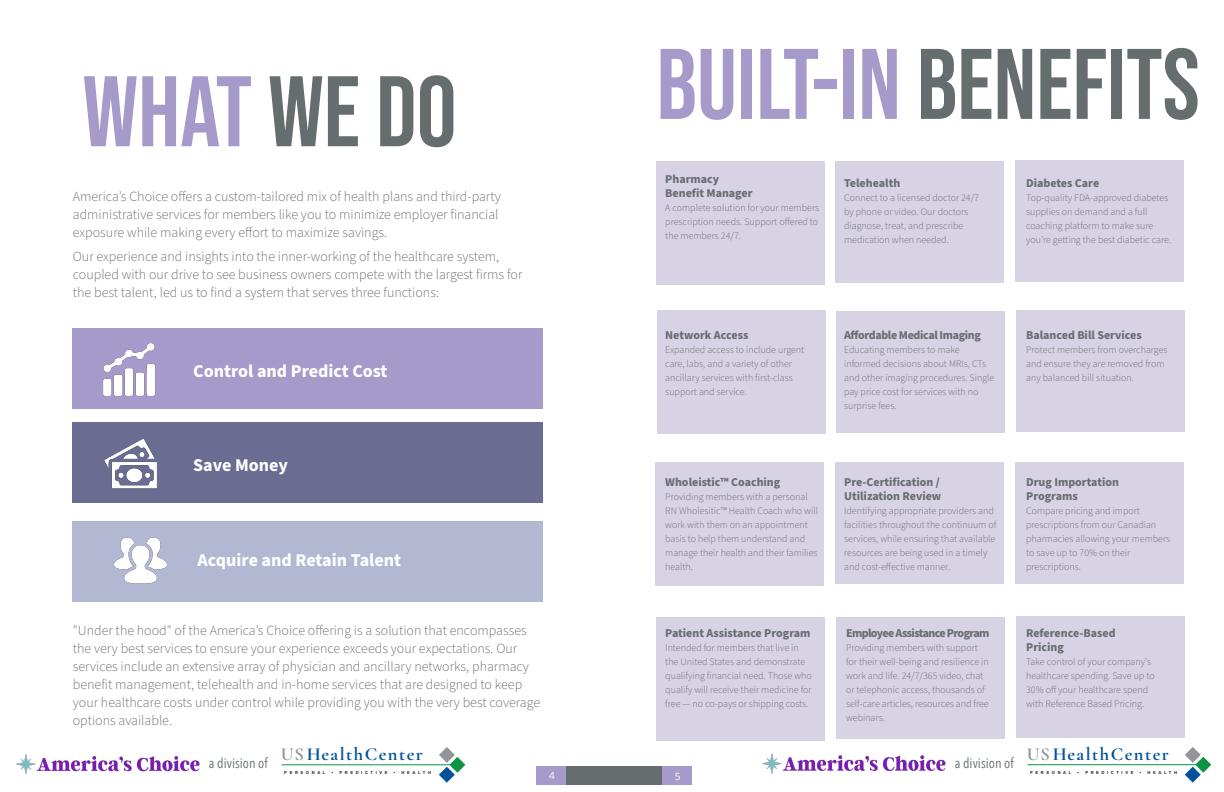
<style>
.page{position:relative;width:1224px;height:792px;background:#fff}
.page>*{position:absolute;margin:0;border:0;box-sizing:border-box;transform-origin:0 0}
._100_Header_gray_Beb{font:100px "Bebas Neue";color:#a69aca}
.t1{font:700 18.4px "Cormorant Garamond";letter-spacing:.08em;color:#01529a}
._12_Content_gray_Sou{font:700 18px "Source Sans Pro";color:#fff}
._14_Content_gray_Sou{font:300 14px/18px "Source Sans Pro";color:#666d6f}
.t2{font:14px "Avenir Next Condensed";color:#666d6f}
._12_Content_gray_Sou-2{font:700 12px/14px "Source Sans Pro";color:#666d6f}
._12_Content_gray_Sou-3{font:700 12px "Source Sans Pro";letter-spacing:-.05em;color:#666d6f}
._12_Content_gray_Sou-4{font:700 12px "Source Sans Pro";letter-spacing:-.03em;color:#666d6f}
._12_Content_gray_Sou-5{font:300 10px/14px "Source Sans Pro";color:#666d6f}
.t3{font:10px "Open Sans";color:#fff}
.t4{font:700 4.2px "Arial";letter-spacing:.62em;color:#231f20}
.s1{color:#666d6f}
.s2{color:#939598}
</style>
<div class="page">
<div style="left:73px;top:422px;width:470px;height:81px;background:#6a6c91"></div>
<div style="left:73px;top:328px;width:470px;height:81px;background:#a69aca"></div>
<div style="left:73px;top:521px;width:470px;height:81px;background:#b2b8d2"></div>
<img style="left:103px;top:343px;width:52px;height:53px">
<img style="left:104px;top:439px;width:53px;height:50px">
<img style="left:114px;top:537px;width:53px;height:47px">
<div style="left:656px;top:161px;width:169px;height:123px;background:#d8d2e5"></div>
<div style="left:835px;top:161px;width:169px;height:122px;background:#d8d2e5"></div>
<div style="left:1015px;top:160px;width:169px;height:122px;background:#d8d2e5"></div>
<div style="left:657px;top:311px;width:169px;height:123px;background:#d8d2e5"></div>
<div style="left:837px;top:311px;width:168px;height:121px;background:#d8d2e5"></div>
<div style="left:1016px;top:310px;width:169px;height:122px;background:#d8d2e5"></div>
<div style="left:656px;top:462px;width:168px;height:124px;background:#d8d2e5"></div>
<div style="left:835px;top:462px;width:169px;height:122px;background:#d8d2e5"></div>
<div style="left:1015px;top:462px;width:168px;height:122px;background:#d8d2e5"></div>
<div style="left:657px;top:617px;width:168px;height:123px;background:#d8d2e5"></div>
<div style="left:836px;top:617px;width:169px;height:122px;background:#d8d2e5"></div>
<div style="left:1016px;top:617px;width:168px;height:121px;background:#d8d2e5"></div>
<div style="left:565px;top:766px;width:98px;height:19px;background:#666d6f"></div>
<div style="left:662px;top:766px;width:30px;height:19px;background:#a69aca"></div>
<div style="left:536px;top:766px;width:30px;height:19px;background:#a69aca"></div>
<img style="left:16px;top:754px;width:184px;height:20px">
<hr style="left:282px;top:764px;width:172px;height:1px;background:#0d9344">
<svg style="left:439px;top:747px;width:26px;height:36px"></svg>
<img style="left:762px;top:753px;width:184px;height:21px">
<hr style="left:1028px;top:764px;width:172px;height:1px;background:#0d9344">
<svg style="left:1185px;top:747px;width:26px;height:36px"></svg>
<p class="_100_Header_gray_Beb" style="left:82px;top:55px;width:376px">WHAT <span class="s1">WE DO</span></p>
<p class="_14_Content_gray_Sou" style="left:73px;top:188px;width:429px">America’s Choice offers a custom-tailored mix of health plans and third-party administrative services for members like you to minimize employer financial exposure while making every effort to maximize savings.</p>
<p class="_14_Content_gray_Sou" style="left:73px;top:248px;width:451px">Our experience and insights into the inner-working of the healthcare system, coupled with our drive to see business owners compete with the largest firms for the best talent, led us to find a system that serves three functions:</p>
<p class="_12_Content_gray_Sou" style="left:193px;top:358px;width:196px">Control and Predict Cost</p>
<p class="_12_Content_gray_Sou" style="left:193px;top:453px;width:96px">Save Money</p>
<p class="_12_Content_gray_Sou" style="left:198px;top:548px;width:205px">Acquire and Retain Talent</p>
<p class="_100_Header_gray_Beb" style="left:657px;top:28px;width:545px">BUILT-IN <span class="s1">BENEFITS</span></p>
<p class="_12_Content_gray_Sou-2" style="left:665px;top:172px;width:89px">Pharmacy<br>Benefit Manager</p>
<p class="_12_Content_gray_Sou-5" style="left:665px;top:201px;width:155px;text-align:justify">A complete solution for your members prescription needs. Support offered to the members 24/7.</p>
<p class="_12_Content_gray_Sou-2" style="left:844px;top:177px;width:58px">Telehealth</p>
<p class="_12_Content_gray_Sou-5" style="left:844px;top:191px;width:136px">Connect to a licensed doctor 24/7 by phone or video. Our doctors diagnose, treat, and prescribe medication when needed.</p>
<p class="_12_Content_gray_Sou-2" style="left:1026px;top:176px;width:75px">Diabetes Care</p>
<p class="_12_Content_gray_Sou-5" style="left:1026px;top:191px;width:146px">Top-quality FDA-approved diabetes supplies on demand and a full coaching platform to make sure you’re getting the best diabetic care.</p>
<p class="_12_Content_gray_Sou-2" style="left:665px;top:328px;width:85px">Network Access</p>
<p class="_12_Content_gray_Sou-5" style="left:665px;top:343px;width:141px">Expanded access to include urgent care, labs, and a variety of other ancillary services with first-class support and service.</p>
<p class="_12_Content_gray_Sou-4" style="left:844px;top:326px;width:138px">Affordable Medical Imaging</p>
<p class="_12_Content_gray_Sou-5" style="left:844px;top:343px;width:152px">Educating members to make informed decisions about MRIs, CTs and other imaging procedures. Single pay price cost for services with no surprise fees.</p>
<p class="_12_Content_gray_Sou-2" style="left:665px;top:475px;width:117px">Wholeistic™ Coaching</p>
<p class="_12_Content_gray_Sou-5" style="left:665px;top:490px;width:154px">Providing members with a personal<br>RN Wholesitic™ Health Coach who will work with them on an appointment basis to help them understand and manage their health and their families health.</p>
<p class="_12_Content_gray_Sou-2" style="left:844px;top:475px;width:99px">Pre-Certification /<br>Utilization Review</p>
<p class="_12_Content_gray_Sou-5" style="left:844px;top:504px;width:154px">Identifying appropriate providers and facilities throughout the continuum of services, while ensuring that available resources are being used in a timely and cost-effective manner.</p>
<p class="_12_Content_gray_Sou-2" style="left:1026px;top:328px;width:117px">Balanced Bill Services</p>
<p class="_12_Content_gray_Sou-5" style="left:1026px;top:343px;width:143px">Protect members from overcharges and ensure they are removed from any balanced bill situation.</p>
<p class="_12_Content_gray_Sou-2" style="left:1026px;top:475px;width:94px">Drug Importation<br>Programs</p>
<p class="_12_Content_gray_Sou-5" style="left:1026px;top:504px;width:146px">Compare pricing and import prescriptions from our Canadian pharmacies allowing your members to save up to 70% on their prescriptions.</p>
<p class="_14_Content_gray_Sou" style="left:73px;top:622px;width:469px">"Under the hood" of the America’s Choice offering is a solution that encompasses the very best services to ensure your experience exceeds your expectations. Our services include an extensive array of physician and ancillary networks, pharmacy benefit management, telehealth and in-home services that are designed to keep your healthcare costs under control while providing you with the very best coverage options available.</p>
<p class="_12_Content_gray_Sou-2" style="left:665px;top:626px;width:147px">Patient Assistance Program</p>
<p class="_12_Content_gray_Sou-5" style="left:665px;top:641px;width:148px">Intended for members that live in the United States and demonstrate qualifying financial need. Those who qualify will receive their medicine for free — no co-pays or shipping costs.</p>
<p class="_12_Content_gray_Sou-3" style="left:846px;top:624px;width:145px">Employee Assistance Program</p>
<p class="_12_Content_gray_Sou-5" style="left:846px;top:641px;width:144px">Providing members with support for their well-being and resilience in work and life. 24/7/365 video, chat or telephonic access, thousands of self-care articles, resources and free webinars.</p>
<p class="_12_Content_gray_Sou-2" style="left:1026px;top:626px;width:91px">Reference-Based<br>Pricing</p>
<p class="_12_Content_gray_Sou-5" style="left:1026px;top:655px;width:130px">Take control of your company's healthcare spending. Save up to<br>30% off your healthcare spend with Reference Based Pricing.</p>
<p class="t2" style="left:209px;top:751px;width:60px">a division of</p>
<p class="t1" style="left:281px;top:742px;width:143px"><span class="s2">US</span>HealthCenter</p>
<p class="t4" style="left:284px;top:769px;width:43px">PERSONAL</p>
<p class="t4" style="left:332px;top:769px;width:57px">• PREDICTIVE</p>
<p class="t4" style="left:394px;top:769px;width:39px">• HEALTH</p>
<p class="t3" style="left:549px;top:768px;width:7px">4</p>
<p class="t3" style="left:675px;top:769px;width:7px">5</p>
<p class="t2" style="left:955px;top:751px;width:60px">a division of</p>
<p class="t1" style="left:1027px;top:742px;width:143px"><span class="s2">US</span>HealthCenter</p>
<p class="t4" style="left:1030px;top:769px;width:43px">PERSONAL</p>
<p class="t4" style="left:1078px;top:769px;width:57px">• PREDICTIVE</p>
<p class="t4" style="left:1140px;top:769px;width:39px">• HEALTH</p>
</div>
